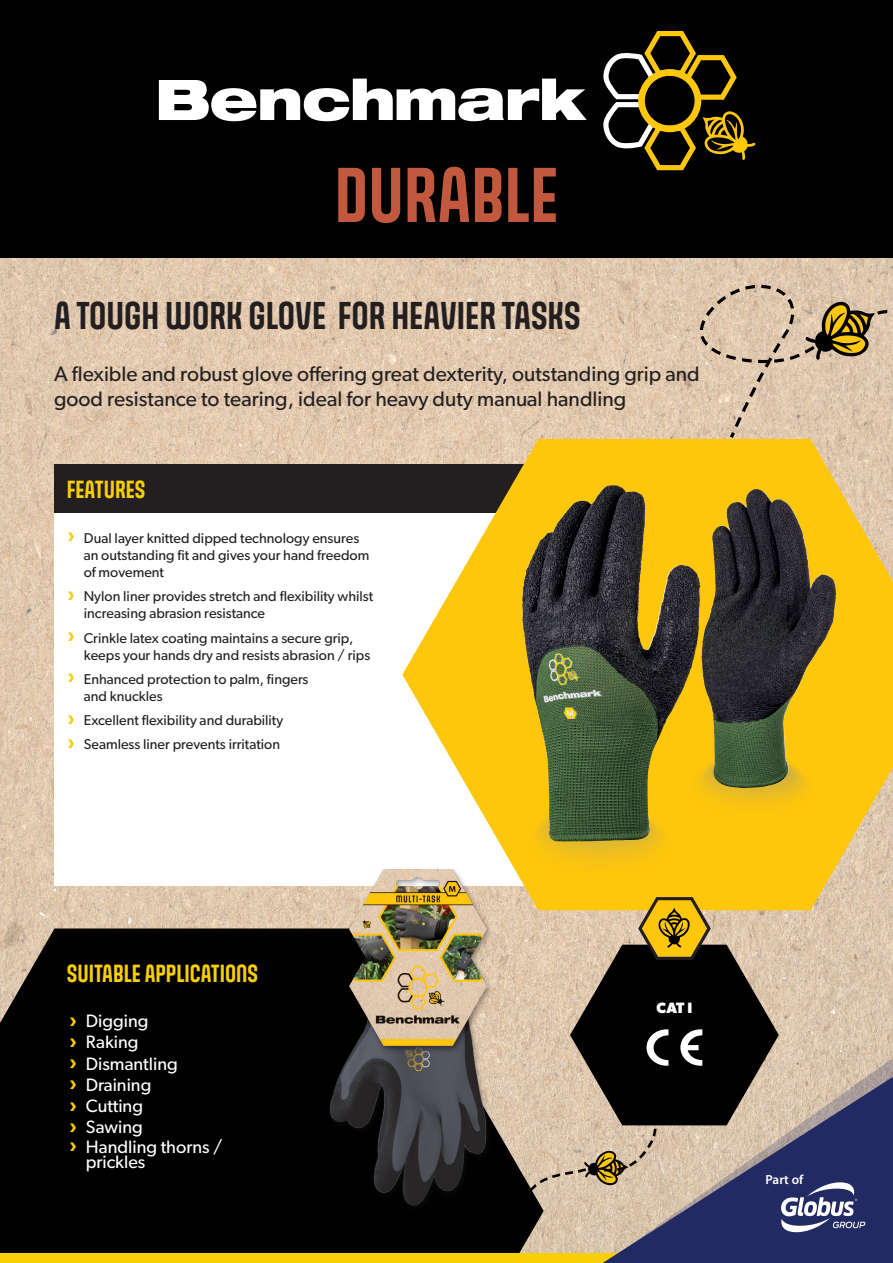
<style>
.page{position:relative;width:893px;height:1263px;background:#fff}
.page>*{position:absolute;margin:0;border:0;box-sizing:border-box;transform-origin:0 0}
.PRODUCT_NAME{font:700 75px "Gala";color:#c2593f}
.SHORT_DESCRIPTION{font:700 37.5px "Gala";color:#231f20}
.PANEL_HEADING{font:700 24px "Gala";color:#f8cf04}
.LONG_DESCRIPTION{font:21px/25.2px "Gibson";color:#231f20}
.t1{font:18px/15.6px "Gibson";color:#fff}
.CERTIFICATION_White{font:700 15px "Gibson";color:#fff}
.t2{font:14.25px/17.1px "Gibson";color:#231f20}
.t3{font:600 13.2px "Myriad Pro";color:#fff}
</style>
<div class="page">
<img style="left:0;top:257px;width:893px;height:996px">
<div style="left:0;top:0;width:893px;height:257px;background:#010101"></div>
<svg style="left:688px;top:271px;width:205px;height:168px;background:#d1ba9e"></svg>
<svg style="left:159px;top:79px;width:428px;height:42px"></svg>
<svg style="left:603px;top:31px;width:152px;height:139px"></svg>
<div style="left:0;top:928px;width:544px;height:325px;background:#010101"></div>
<div style="left:0;top:1253px;width:893px;height:10px;background:#f8cf04"></div>
<svg style="left:595px;top:1077px;width:298px;height:186px;background:#2f3466"></svg>
<div style="left:54px;top:512px;width:593px;height:373px;background:#fff"></div>
<div style="left:54px;top:464px;width:496px;height:49px;background:#231f20"></div>
<svg style="left:402px;top:439px;width:491px;height:471px;background:#b89c3a"></svg>
<svg style="left:517px;top:894px;width:348px;height:346px;background:#908271"></svg>
<img style="left:530px;top:800px;width:142px;height:72px">
<img style="left:692px;top:752px;width:123px;height:61px">
<img style="left:727px;top:489px;width:28px;height:42px">
<img style="left:550px;top:485px;width:63px;height:48px">
<img style="left:329px;top:858px;width:164px;height:360px">
<svg style="left:70px;top:1017px;width:6px;height:9px"></svg>
<svg style="left:70px;top:1038px;width:6px;height:9px"></svg>
<svg style="left:70px;top:1060px;width:6px;height:8px"></svg>
<svg style="left:70px;top:1081px;width:6px;height:8px"></svg>
<svg style="left:70px;top:1102px;width:6px;height:9px"></svg>
<svg style="left:70px;top:1123px;width:6px;height:9px"></svg>
<svg style="left:70px;top:1142px;width:6px;height:9px"></svg>
<p class="PRODUCT_NAME" style="left:334px;top:145px;width:225px">DURABLE</p>
<p class="SHORT_DESCRIPTION" style="left:54px;top:290px;width:528px">A TOUGH WORK GLOVE FOR HEAVIER TASKS</p>
<p class="LONG_DESCRIPTION" style="left:54px;top:360px;width:647px">A flexible and robust glove offering great dexterity, outstanding grip and good resistance to tearing, ideal for heavy duty manual handling</p>
<p class="PANEL_HEADING" style="left:67px;top:473px;width:80px">FEATURES</p>
<p class="t2" style="left:84px;top:529px;width:287px">Dual layer knitted dipped technology ensures an outstanding fit and gives your hand freedom of movement</p>
<p class="t2" style="left:84px;top:588px;width:291px">Nylon liner provides stretch and flexibility whilst increasing abrasion resistance</p>
<p class="t2" style="left:84px;top:629px;width:288px">Crinkle latex coating maintains a secure grip, keeps your hands dry and resists abrasion / rips</p>
<p class="t2" style="left:84px;top:670px;width:226px">Enhanced protection to palm, fingers and knuckles</p>
<p class="t2" style="left:84px;top:711px;width:201px">Excellent flexibility and durability</p>
<p class="t2" style="left:84px;top:735px;width:198px">Seamless liner prevents irritation</p>
<p class="PANEL_HEADING" style="left:67px;top:957px;width:193px">SUITABLE APPLICATIONS</p>
<p class="t1" style="left:86px;top:1013px;width:64px">Digging</p>
<p class="t1" style="left:86px;top:1034px;width:54px">Raking</p>
<p class="t1" style="left:86px;top:1055px;width:94px">Dismantling</p>
<p class="t1" style="left:86px;top:1077px;width:67px">Draining</p>
<p class="t1" style="left:86px;top:1098px;width:59px">Cutting</p>
<p class="t1" style="left:86px;top:1119px;width:59px">Sawing</p>
<p class="t1" style="left:86px;top:1138px;width:138px">Handling thorns / prickles</p>
<p class="CERTIFICATION_White" style="left:657px;top:998px;width:37px">CAT I</p>
<p class="t3" style="left:765px;top:1171px;width:39px">Part of</p>
</div>
